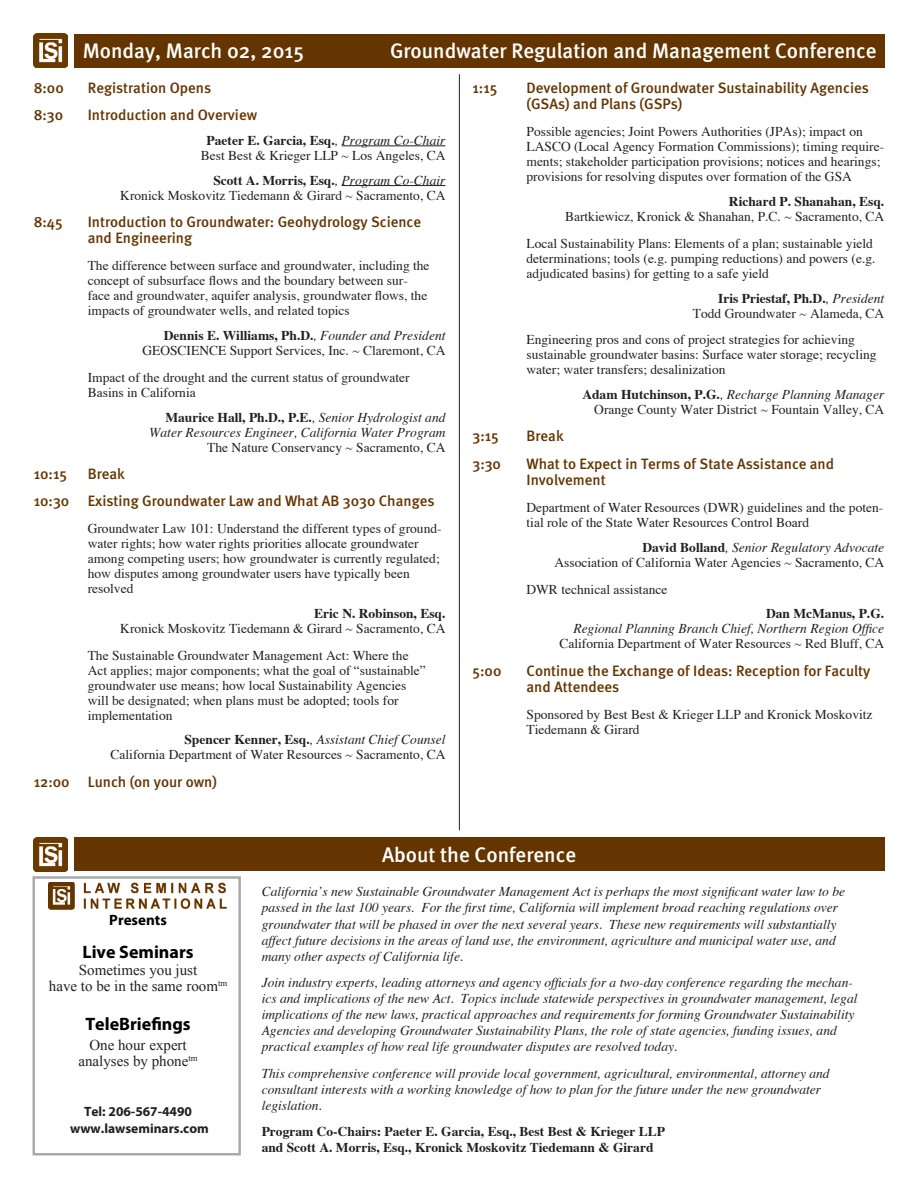
<style>
.page{position:relative;width:918px;height:1188px;background:#fff}
.page>*{position:absolute;margin:0;border:0;box-sizing:border-box;transform-origin:0 0}
.TitleH2{font:500 21px "Meta";color:#fff}
.StartDay{font:500 21px "Meta";color:#fff}
.Bios_8_75_9_75{font:700 18px "Myriad Pro";color:#000}
.Program_Topic_Headin{font:500 15px/16.5px "Meta";color:#653500}
.Bios_8_75_9_75-2{font:15px/16.5px "Times New Roman";color:#231f20;text-align:center}
.Bios_8_75_9_75-3{font:700 15px "Myriad Pro";color:#000}
.Speaker_Topic{font:13.5px/15px "Times";color:#231f20}
.MissionStatement{font:italic 13.5px/16.2px "Times";color:#231f20}
.Speaker_Location{font:13.5px "Times";color:#231f20}
.Speaker_Info{font:italic 13.5px/15px "Times";color:#231f20;text-align:right}
.Speaker_Info-2{font:700 13.5px "Times";color:#231f20}
.MissionStatement-2{font:700 13.5px/16.2px "Times";color:#231f20}
.Bios_8_75_9_75-4{font:700 13.5px "Myriad Pro";color:#231f20}
.s1{font-weight:400;font-style:italic}
.s2{font-weight:700;font-style:normal}
</style>
<div class="page">
<div style="left:74px;top:34px;width:810px;height:34px;background:#653500"></div>
<hr style="left:459px;top:74px;width:1px;height:756px;background:#231f20">
<div style="left:74px;top:837px;width:810px;height:34px;background:#653500"></div>
<hr style="left:342px;top:146px;width:104px;height:1px;background:#231f20">
<hr style="left:342px;top:185px;width:104px;height:1px;background:#231f20">
<img style="left:34px;top:33px;width:34px;height:35px">
<img style="left:34px;top:837px;width:34px;height:34px">
<div style="left:33px;top:876px;width:208px;height:279px;border:2px solid #a8a9ad"></div>
<img style="left:49px;top:882px;width:178px;height:28px">
<p class="StartDay" style="left:83px;top:39px;width:223px">Monday, March 02, 2015</p>
<p class="TitleH2" style="left:390px;top:39px;width:488px">Groundwater Regulation and Management Conference</p>
<p class="Program_Topic_Headin" style="left:34px;top:79px;width:32px">8:00</p>
<p class="Program_Topic_Headin" style="left:88px;top:79px;width:125px">Registration Opens</p>
<p class="Program_Topic_Headin" style="left:34px;top:107px;width:31px">8:30</p>
<p class="Program_Topic_Headin" style="left:88px;top:107px;width:171px">Introduction and Overview</p>
<p class="Speaker_Info-2" style="left:207px;top:127px;width:240px">Paeter E. Garcia, Esq.<span class="s1">, Program Co-Chair</span></p>
<p class="Speaker_Location" style="left:201px;top:147px;width:246px">Best Best &amp; Krieger LLP ~ Los Angeles, CA</p>
<p class="Speaker_Info-2" style="left:213px;top:167px;width:234px">Scott A. Morris, Esq.<span class="s1">, Program Co-Chair</span></p>
<p class="Speaker_Location" style="left:120px;top:186px;width:327px">Kronick Moskovitz Tiedemann &amp; Girard ~ Sacramento, CA</p>
<p class="Program_Topic_Headin" style="left:34px;top:213px;width:30px">8:45</p>
<p class="Program_Topic_Headin" style="left:88px;top:213px;width:335px">Introduction to Groundwater: Geohydrology Science and Engineering</p>
<p class="Speaker_Topic" style="left:88px;top:259px;width:343px">The difference between surface and groundwater, including the concept of subsurface flows and the boundary between sur&shy;face and groundwater, aquifer analysis, groundwater flows, the impacts of groundwater wells, and related topics</p>
<p class="Speaker_Info-2" style="left:164px;top:322px;width:283px">Dennis E. Williams, Ph.D.<span class="s1">, Founder and President</span></p>
<p class="Speaker_Location" style="left:142px;top:342px;width:305px">GEOSCIENCE Support Services, Inc. ~ Claremont, CA</p>
<p class="Speaker_Topic" style="left:88px;top:371px;width:324px">Impact of the drought and the current status of groundwater<br>Basins in California</p>
<p class="Speaker_Info" style="left:149px;top:410px;width:298px"><span class="s2">Maurice Hall, Ph.D., P.E.</span>, Senior Hydrologist and<br>Water Resources Engineer, California Water Program</p>
<p class="Speaker_Location" style="left:207px;top:438px;width:240px">The Nature Conservancy ~ Sacramento, CA</p>
<p class="Program_Topic_Headin" style="left:34px;top:465px;width:35px">10:15</p>
<p class="Program_Topic_Headin" style="left:88px;top:465px;width:39px">Break</p>
<p class="Program_Topic_Headin" style="left:34px;top:493px;width:402px">10:30 Existing Groundwater Law and What AB 3030 Changes</p>
<p class="Speaker_Topic" style="left:88px;top:522px;width:355px">Groundwater Law 101: Understand the different types of ground&shy;water rights; how water rights priorities allocate groundwater among competing users; how groundwater is currently regulated; how disputes among groundwater users have typically been resolved</p>
<p class="Speaker_Info-2" style="left:314px;top:600px;width:133px">Eric N. Robinson, Esq.</p>
<p class="Speaker_Location" style="left:120px;top:620px;width:327px">Kronick Moskovitz Tiedemann &amp; Girard ~ Sacramento, CA</p>
<p class="Speaker_Topic" style="left:88px;top:648px;width:340px">The Sustainable Groundwater Management Act: Where the Act applies; major components; what the goal of “sustainable” groundwater use means; how local Sustainability Agencies will be designated; when plans must be adopted; tools for implementation</p>
<p class="Speaker_Info" style="left:184px;top:733px;width:263px"><span class="s2">Spencer Kenner, Esq.</span>, Assistant Chief Counsel</p>
<p class="Speaker_Location" style="left:111px;top:746px;width:336px">California Department of Water Resources ~ Sacramento, CA</p>
<p class="Program_Topic_Headin" style="left:34px;top:773px;width:185px">12:00 Lunch (on your own)</p>
<p class="Program_Topic_Headin" style="left:472px;top:79px;width:26px">1:15</p>
<p class="Program_Topic_Headin" style="left:526px;top:79px;width:344px">Development of Groundwater Sustainability Agencies (GSAs) and Plans (GSPs)</p>
<p class="Speaker_Topic" style="left:526px;top:125px;width:359px">Possible agencies; Joint Powers Authorities (JPAs); impact on LASCO (Local Agency Formation Commissions); timing require&shy;ments; stakeholder participation provisions; notices and hearings; provisions for resolving disputes over formation of the GSA</p>
<p class="Speaker_Info-2" style="left:729px;top:188px;width:157px">Richard P. Shanahan, Esq.</p>
<p class="Speaker_Location" style="left:565px;top:208px;width:321px">Bartkiewicz, Kronick &amp; Shanahan, P.C. ~ Sacramento, CA</p>
<p class="Speaker_Topic" style="left:526px;top:237px;width:351px">Local Sustainability Plans: Elements of a plan; sustainable yield determinations; tools (e.g. pumping reductions) and powers (e.g. adjudicated basins) for getting to a safe yield</p>
<p class="Speaker_Info-2" style="left:718px;top:285px;width:168px">Iris Priestaf, Ph.D.<span class="s1">, President</span></p>
<p class="Speaker_Location" style="left:693px;top:304px;width:193px">Todd Groundwater ~ Alameda, CA</p>
<p class="Speaker_Topic" style="left:526px;top:333px;width:352px">Engineering pros and cons of project strategies for achieving sustainable groundwater basins: Surface water storage; recycling water; water transfers; desalinization</p>
<p class="Speaker_Info" style="left:582px;top:388px;width:303px"><span class="s2">Adam Hutchinson, P.G.</span>, Recharge Planning Manager</p>
<p class="Speaker_Location" style="left:594px;top:401px;width:292px">Orange County Water District ~ Fountain Valley, CA</p>
<p class="Program_Topic_Headin" style="left:472px;top:428px;width:28px">3:15</p>
<p class="Program_Topic_Headin" style="left:526px;top:428px;width:39px">Break</p>
<p class="Program_Topic_Headin" style="left:472px;top:455px;width:30px">3:30</p>
<p class="Program_Topic_Headin" style="left:526px;top:455px;width:309px">What to Expect in Terms of State Assistance and<br>Involvement</p>
<p class="Speaker_Topic" style="left:526px;top:501px;width:358px">Department of Water Resources (DWR) guidelines and the poten&shy;tial role of the State Water Resources Control Board</p>
<p class="Speaker_Info" style="left:642px;top:541px;width:243px"><span class="s2">David Bolland</span>, Senior Regulatory Advocate</p>
<p class="Speaker_Location" style="left:555px;top:554px;width:331px">Association of California Water Agencies ~ Sacramento, CA</p>
<p class="Speaker_Topic" style="left:526px;top:582px;width:142px">DWR technical assistance</p>
<p class="Speaker_Info" style="left:573px;top:607px;width:312px"><span class="s2">Dan McManus, P.G.<br></span>Regional Planning Branch Chief, Northern Region Office</p>
<p class="Speaker_Location" style="left:559px;top:635px;width:326px">California Department of Water Resources ~ Red Bluff, CA</p>
<p class="Program_Topic_Headin" style="left:472px;top:662px;width:30px">5:00</p>
<p class="Program_Topic_Headin" style="left:526px;top:662px;width:345px">Continue the Exchange of Ideas: Reception for Faculty and Attendees</p>
<p class="Speaker_Topic" style="left:526px;top:708px;width:348px">Sponsored by Best Best &amp; Krieger LLP and Kronick Moskovitz<br>Tiedemann &amp; Girard</p>
<p class="Bios_8_75_9_75-3" style="left:109px;top:910px;width:59px">Presents</p>
<p class="Bios_8_75_9_75" style="left:83px;top:941px;width:113px">Live Seminars</p>
<p class="Bios_8_75_9_75-2" style="left:49px;top:961px;width:180px">Sometimes you just<br>have to be in the same room<sup>tm</sup></p>
<p class="Bios_8_75_9_75" style="left:85px;top:1012px;width:107px">TeleBriefings</p>
<p class="Bios_8_75_9_75-2" style="left:78px;top:1036px;width:121px">One hour expert analyses by phone<sup>tm</sup></p>
<p class="Bios_8_75_9_75-4" style="left:84px;top:1103px;width:110px">Tel: 206-567-4490</p>
<p class="Bios_8_75_9_75-4" style="left:70px;top:1120px;width:140px">www.lawseminars.com</p>
<p class="TitleH2" style="left:382px;top:842px;width:196px">About the Conference</p>
<p class="MissionStatement" style="left:262px;top:884px;width:585px">California’s new Sustainable Groundwater Management Act is perhaps the most significant water law to be passed in the last 100 years. For the first time, California will implement broad reaching regulations over groundwater that will be phased in over the next several years. These new requirements will substantially affect future decisions in the areas of land use, the environment, agriculture and municipal water use, and many other aspects of California life.</p>
<p class="MissionStatement" style="left:262px;top:975px;width:597px">Join industry experts, leading attorneys and agency officials for a two-day conference regarding the mechan&shy;ics and implications of the new Act. Topics include statewide perspectives in groundwater management, legal implications of the new laws, practical approaches and requirements for forming Groundwater Sustainability Agencies and developing Groundwater Sustainability Plans, the role of state agencies, funding issues, and practical examples of how real life groundwater disputes are resolved today.</p>
<p class="MissionStatement" style="left:262px;top:1066px;width:570px">This comprehensive conference will provide local government, agricultural, environmental, attorney and consultant interests with a working knowledge of how to plan for the future under the new groundwater legislation.</p>
<p class="MissionStatement-2" style="left:262px;top:1122px;width:405px">Program Co-Chairs: Paeter E. Garcia, Esq., Best Best &amp; Krieger LLP and Scott A. Morris, Esq., Kronick Moskovitz Tiedemann &amp; Girard</p>
</div>
